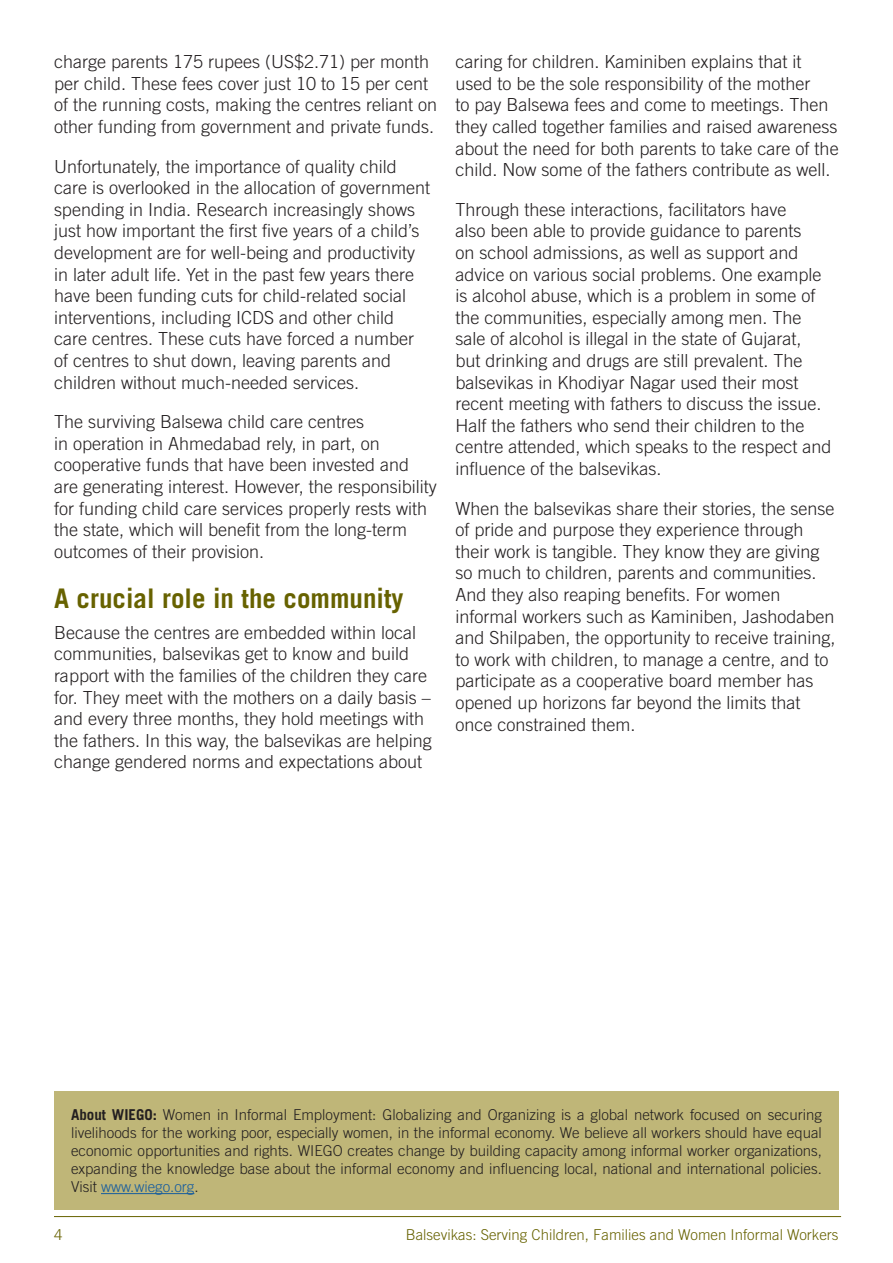
<style>
.page{position:relative;width:893px;height:1263px;background:#fff}
.page>*{position:absolute;margin:0;border:0;box-sizing:border-box;transform-origin:0 0}
.t1{font:700 27px "Trade Gothic";color:#676200}
.t2{font:300 18px/21.6px "Trade Gothic";color:#231f20}
.t3{font:300 15px/18px "Trade Gothic";color:#231f20;text-align:justify}
.t4{font:300 15px "Trade Gothic";color:#676200}
.s1{font-weight:700}
.s2{color:#175d9e}
</style>
<div class="page">
<hr style="left:54px;top:1216px;width:787px;height:1px;background:#676200">
<div style="left:54px;top:1091px;width:785px;height:119px;background:#bfb678"></div>
<hr style="left:101px;top:1193px;width:93px;height:1px;background:#175d9e">
<p class="t2" style="left:54px;top:52px;width:385px">charge parents 175 rupees (US$2.71) per month per child. These fees cover just 10 to 15 per cent of the running costs, making the centres reliant on other funding from government and private funds.</p>
<p class="t2" style="left:54px;top:156px;width:378px">Unfortunately, the importance of quality child care is overlooked in the allocation of government spending in India. Research increasingly shows just how important the first five years of a child’s development are for well-being and productivity in later adult life. Yet in the past few years there have been funding cuts for child-related social interventions, including ICDS and other child care centres. These cuts have forced a number of centres to shut down, leaving parents and children without much-needed services.</p>
<p class="t2" style="left:54px;top:412px;width:384px">The surviving Balsewa child care centres<br>in operation in Ahmedabad rely, in part, on cooperative funds that have been invested and are generating interest. However, the responsibility for funding child care services properly rests with the state, which will benefit from the long-term outcomes of their provision.</p>
<h1 class="t1" style="left:54px;top:588px;width:351px">A crucial role in the community</h1>
<p class="t2" style="left:54px;top:623px;width:379px">Because the centres are embedded within local communities, balsevikas get to know and build rapport with the families of the children they care for. They meet with the mothers on a daily basis – and every three months, they hold meetings with the fathers. In this way, the balsevikas are helping change gendered norms and expectations about</p>
<p class="t2" style="left:455px;top:52px;width:385px">caring for children. Kaminiben explains that it used to be the sole responsibility of the mother<br>to pay Balsewa fees and come to meetings. Then they called together families and raised awareness about the need for both parents to take care of the child. Now some of the fathers contribute as well.</p>
<p class="t2" style="left:455px;top:200px;width:378px">Through these interactions, facilitators have<br>also been able to provide guidance to parents<br>on school admissions, as well as support and advice on various social problems. One example is alcohol abuse, which is a problem in some of the communities, especially among men. The sale of alcohol is illegal in the state of Gujarat,<br>but drinking and drugs are still prevalent. The balsevikas in Khodiyar Nagar used their most recent meeting with fathers to discuss the issue.<br>Half the fathers who send their children to the centre attended, which speaks to the respect and influence of the balsevikas.</p>
<p class="t2" style="left:455px;top:498px;width:382px">When the balsevikas share their stories, the sense of pride and purpose they experience through their work is tangible. They know they are giving so much to children, parents and communities.<br>And they also reaping benefits. For women informal workers such as Kaminiben, Jashodaben and Shilpaben, the opportunity to receive training, to work with children, to manage a centre, and to participate as a cooperative board member has opened up horizons far beyond the limits that once constrained them.</p>
<p class="t3" style="left:71px;top:1106px;width:752px"><span class="s1">About WIEGO:</span> Women in Informal Employment: Globalizing and Organizing is a global network focused on securing livelihoods for the working poor, especially women, in the informal economy. We believe all workers should have equal economic opportunities and rights. WIEGO creates change by building capacity among informal worker organizations, expanding the knowledge base about the informal economy and influencing local, national and international policies.<br>Visit <span class="s2">www.wiego.org</span>.</p>
<p class="t4" style="left:54px;top:1228px;width:10px">4</p>
<p class="t4" style="left:406px;top:1228px;width:434px">Balsevikas: Serving Children, Families and Women Informal Workers</p>
</div>
